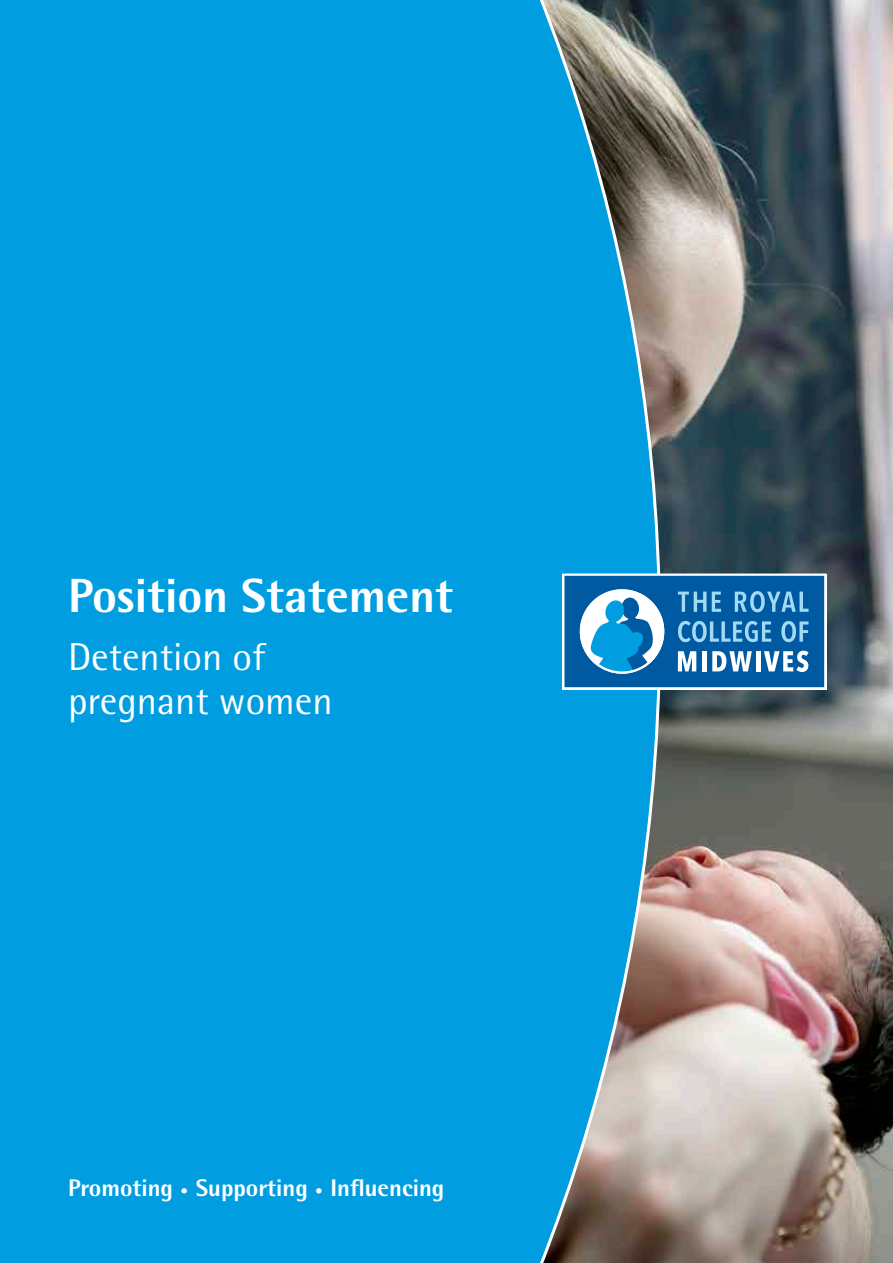
<style>
.page{position:relative;width:893px;height:1263px;background:#009ee0}
.page>*{position:absolute;margin:0;border:0;box-sizing:border-box;transform-origin:0 0}
.t1{font:800 48px "Rotis Semi Sans";color:#fff}
.t2{font:39px/43.5px "Rotis Semi Sans";color:#fff}
.t3{font:800 24px "Rotis Semi Sans";color:#fff}
.s1{font-size:15px}
</style>
<div class="page">
<img style="left:539px;top:0;width:354px;height:1263px">
<svg style="left:562px;top:573px;width:264px;height:116px;background:#3985bc"></svg>
<h1 class="t1" style="left:68px;top:565px;width:386px">Position Statement</h1>
<h2 class="t2" style="left:68px;top:635px;width:266px">Detention of pregnant women</h2>
<p class="t3" style="left:68px;top:1172px;width:378px">Promoting <span class="s1">•</span> Supporting <span class="s1">•</span> Influencing</p>
</div>
